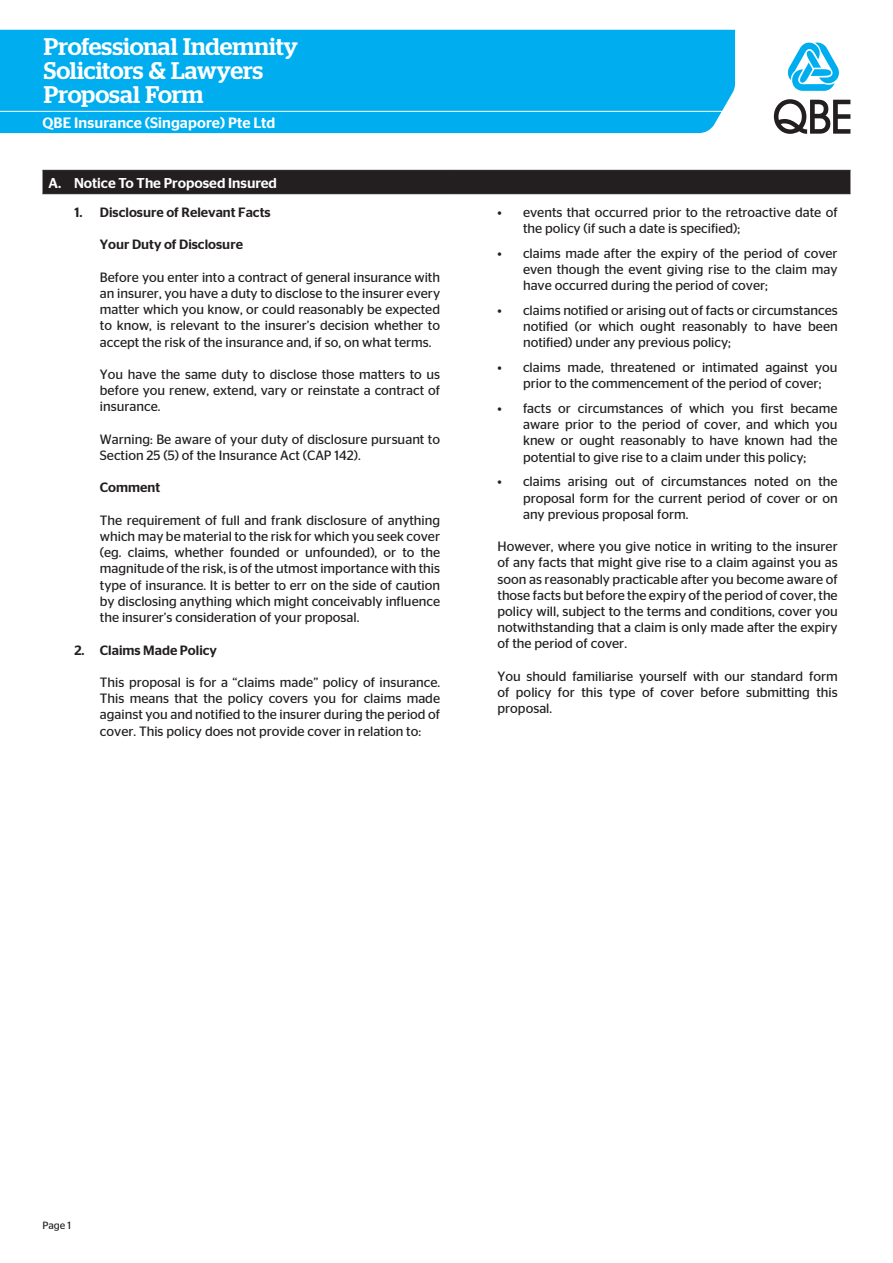
<style>
.page{position:relative;width:893px;height:1263px;background:#fff}
.page>*{position:absolute;margin:0;border:0;box-sizing:border-box;transform-origin:0 0}
.t1{font:500 24px/24px "Stag";color:#fff}
.t2{font:500 15px "Stag Sans";letter-spacing:.005em;color:#fff}
.t3{font:500 14.25px "Stag Sans";color:#fff}
.t4{font:13.5px/16.2px "Stag Sans";color:#231f20;text-align:justify}
.t5{font:500 13.5px "Stag Sans";color:#231f20}
.t6{font:10.5px "Stag Sans";color:#231f20}
</style>
<div class="page">
<svg style="left:788px;top:43px;width:51px;height:48px"></svg>
<svg style="left:774px;top:99px;width:76px;height:35px"></svg>
<div style="left:0;top:30px;width:735px;height:103px;background:#00aeef"></div>
<hr style="left:0;top:111px;width:735px;height:1px;background:#fff">
<div style="left:43px;top:170px;width:807px;height:23px;background:#231f20"></div>
<hr style="left:43px;top:193px;width:412px;height:1px;background:#231f20">
<hr style="left:455px;top:193px;width:196px;height:1px;background:#231f20">
<hr style="left:651px;top:193px;width:199px;height:1px;background:#231f20">
<h1 class="t1" style="left:44px;top:35px;width:256px">Professional Indemnity<br>Solicitors &amp; Lawyers<br>Proposal Form</h1>
<p class="t2" style="left:43px;top:114px;width:234px">QBE Insurance (Singapore) Pte Ltd</p>
<p class="t3" style="left:49px;top:175px;width:230px">A. Notice To The Proposed Insured</p>
<p class="t5" style="left:74px;top:205px;width:198px">1. Disclosure of Relevant Facts</p>
<p class="t5" style="left:100px;top:237px;width:145px">Your Duty of Disclosure</p>
<p class="t4" style="left:100px;top:269px;width:342px">Before you enter into a contract of general insurance with an insurer, you have a duty to disclose to the insurer every matter which you know, or could reasonably be expected to know, is relevant to the insurer’s decision whether to accept the risk of the insurance and, if so, on what terms.</p>
<p class="t4" style="left:100px;top:366px;width:342px">You have the same duty to disclose those matters to us before you renew, extend, vary or reinstate a contract of insurance.</p>
<p class="t4" style="left:100px;top:431px;width:342px">Warning: Be aware of your duty of disclosure pursuant to<br>Section 25 (5) of the Insurance Act (CAP 142).</p>
<p class="t5" style="left:100px;top:480px;width:62px">Comment</p>
<p class="t4" style="left:100px;top:512px;width:342px">The requirement of full and frank disclosure of anything which may be material to the risk for which you seek cover (eg. claims, whether founded or unfounded), or to the magnitude of the risk, is of the utmost importance with this type of insurance. It is better to err on the side of caution by disclosing anything which might conceivably influence the insurer’s consideration of your proposal.</p>
<p class="t5" style="left:74px;top:642px;width:144px">2. Claims Made Policy</p>
<p class="t4" style="left:100px;top:674px;width:342px">This proposal is for a “claims made” policy of insurance.<br>This means that the policy covers you for claims made against you and notified to the insurer during the period of cover. This policy does not provide cover in relation to:</p>
<p class="t4" style="left:523px;top:204px;width:316px;text-indent:-26px">• events that occurred prior to the retroactive date of the policy (if such a date is specified);</p>
<p class="t4" style="left:523px;top:245px;width:316px;text-indent:-26px">• claims made after the expiry of the period of cover even though the event giving rise to the claim may have occurred during the period of cover;</p>
<p class="t4" style="left:523px;top:302px;width:316px;text-indent:-26px">• claims notified or arising out of facts or circumstances notified (or which ought reasonably to have been notified) under any previous policy;</p>
<p class="t4" style="left:523px;top:359px;width:316px;text-indent:-26px">• claims made, threatened or intimated against you prior to the commencement of the period of cover;</p>
<p class="t4" style="left:523px;top:400px;width:316px;text-indent:-26px">• facts or circumstances of which you first became aware prior to the period of cover, and which you knew or ought reasonably to have known had the potential to give rise to a claim under this policy;</p>
<p class="t4" style="left:523px;top:473px;width:316px;text-indent:-26px">• claims arising out of circumstances noted on the proposal form for the current period of cover or on any previous proposal form.</p>
<p class="t4" style="left:497px;top:538px;width:342px">However, where you give notice in writing to the insurer of any facts that might give rise to a claim against you as soon as reasonably practicable after you become aware of those facts but before the expiry of the period of cover, the policy will, subject to the terms and conditions, cover you notwithstanding that a claim is only made after the expiry of the period of cover.</p>
<p class="t4" style="left:497px;top:668px;width:342px">You should familiarise yourself with our standard form of policy for this type of cover before submitting this proposal.</p>
<p class="t6" style="left:43px;top:1219px;width:30px">Page 1</p>
</div>
